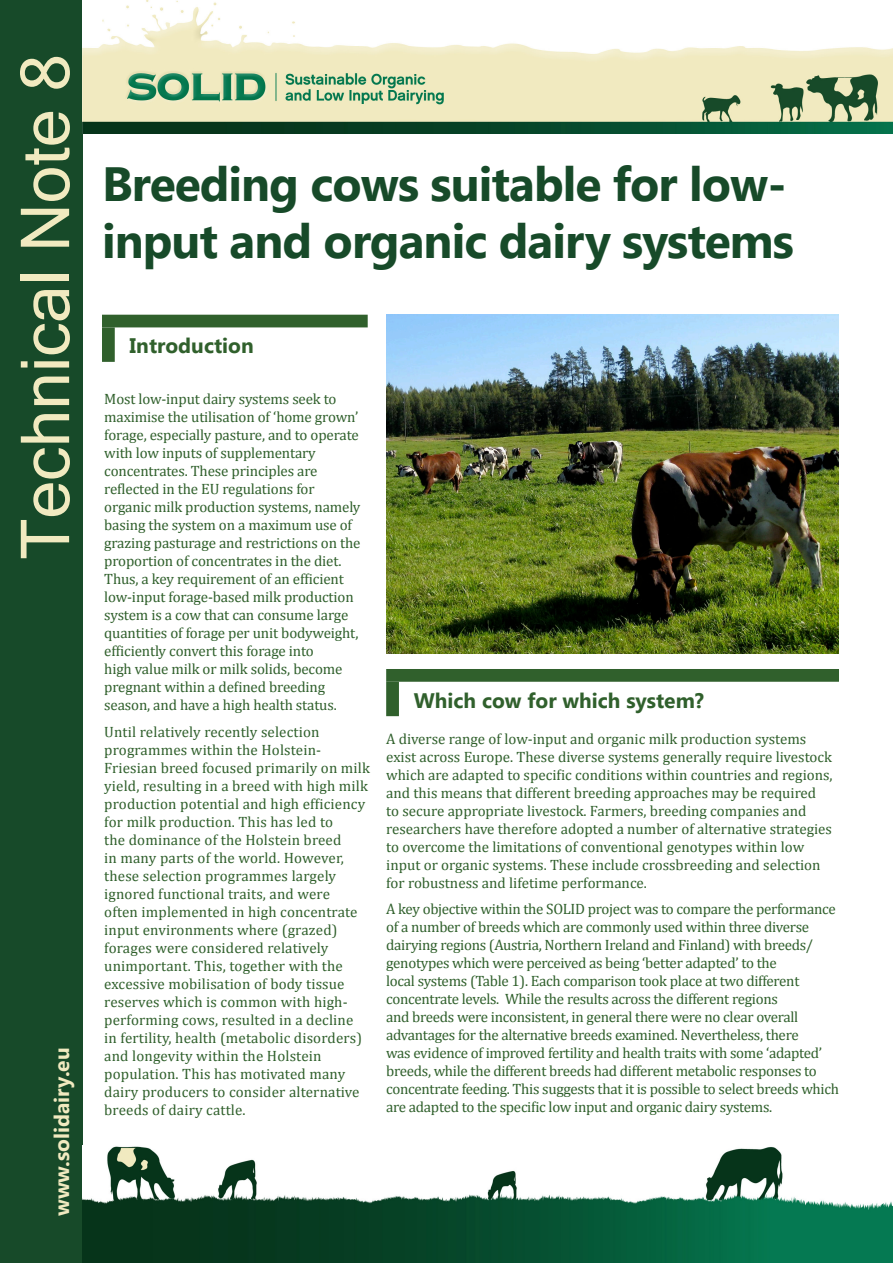
<style>
.page{position:relative;width:893px;height:1263px;background:#fff}
.page>*{position:absolute;margin:0;border:0;box-sizing:border-box;transform-origin:0 0}
.t1{font:67.5px "Microsoft Sans Serif";color:#f1eac0}
.Main_title{font:700 48px/57.6px "Segoe UI";letter-spacing:-.02em;color:#174a29}
.Sub_heading{font:700 21px "Segoe UI";color:#30602c}
.Sub_heading-2{font:700 21px "Segoe UI";color:#f1eac0}
.Body{font:15px/18px "Cambria";letter-spacing:-.01em;color:#30602c}
.Body-2{font:15px/18px "Cambria";letter-spacing:.01em;color:#30602c}
</style>
<div class="page">
<div style="left:102px;top:315px;width:266px;height:12px;background:#30602c"></div>
<div style="left:102px;top:327px;width:13px;height:35px;background:#30602c"></div>
<div style="left:0;top:0;width:82px;height:1263px;background:#174a29"></div>
<img style="left:82px;top:0;width:811px;height:133px">
<img style="left:82px;top:1146px;width:811px;height:117px">
<div style="left:386px;top:669px;width:453px;height:13px;background:#30602c"></div>
<div style="left:386px;top:682px;width:13px;height:34px;background:#30602c"></div>
<img style="left:386px;top:315px;width:453px;height:338px">
<p class="t1" style="left:1px;top:560px;width:507px;rotate:-90deg">Technical Note 8</p>
<p class="Sub_heading-2" style="left:47px;top:1216px;width:170px;rotate:-90deg">www.solidairy.eu</p>
<p class="Main_title" style="left:102px;top:152px;width:694px">Breeding cows suitable for low&shy;input and organic dairy systems</p>
<p class="Sub_heading" style="left:130px;top:331px;width:126px">Introduction</p>
<p class="Body" style="left:104px;top:390px;width:258px">Most low-input dairy systems seek to maximise the utilisation of ‘home grown’ forage, especially pasture, and to operate with low inputs of supplementary concentrates. These principles are reflected in the EU regulations for organic milk production systems, namely basing the system on a maximum use of grazing pasturage and restrictions on the proportion of concentrates in the diet.<br>Thus, a key requirement of an efficient low-input forage-based milk production system is a cow that can consume large quantities of forage per unit bodyweight, efficiently convert this forage into<br>high value milk or milk solids, become pregnant within a defined breeding season, and have a high health status.</p>
<p class="Body-2" style="left:104px;top:722px;width:267px">Until relatively recently selection programmes within the Holstein-Friesian breed focused primarily on milk yield, resulting in a breed with high milk production potential and high efficiency for milk production. This has led to<br>the dominance of the Holstein breed<br>in many parts of the world. However, these selection programmes largely ignored functional traits, and were<br>often implemented in high concentrate input environments where (grazed) forages were considered relatively unimportant. This, together with the excessive mobilisation of body tissue reserves which is common with high&shy;performing cows, resulted in a decline<br>in fertility, health (metabolic disorders) and longevity within the Holstein population. This has motivated many dairy producers to consider alternative breeds of dairy cattle.</p>
<p class="Sub_heading" style="left:414px;top:685px;width:292px">Which cow for which system?</p>
<p class="Body" style="left:386px;top:730px;width:448px">A diverse range of low-input and organic milk production systems exist across Europe. These diverse systems generally require livestock which are adapted to specific conditions within countries and regions, and this means that different breeding approaches may be required to secure appropriate livestock. Farmers, breeding companies and researchers have therefore adopted a number of alternative strategies to overcome the limitations of conventional genotypes within low input or organic systems. These include crossbreeding and selection for robustness and lifetime performance.</p>
<p class="Body" style="left:386px;top:900px;width:454px">A key objective within the SOLID project was to compare the performance of a number of breeds which are commonly used within three diverse dairying regions (Austria, Northern Ireland and Finland) with breeds/ genotypes which were perceived as being ‘better adapted’ to the<br>local systems (Table 1). Each comparison took place at two different concentrate levels. While the results across the different regions<br>and breeds were inconsistent, in general there were no clear overall advantages for the alternative breeds examined. Nevertheless, there<br>was evidence of improved fertility and health traits with some ‘adapted’ breeds, while the different breeds had different metabolic responses to concentrate feeding. This suggests that it is possible to select breeds which are adapted to the specific low input and organic dairy systems.</p>
</div>
